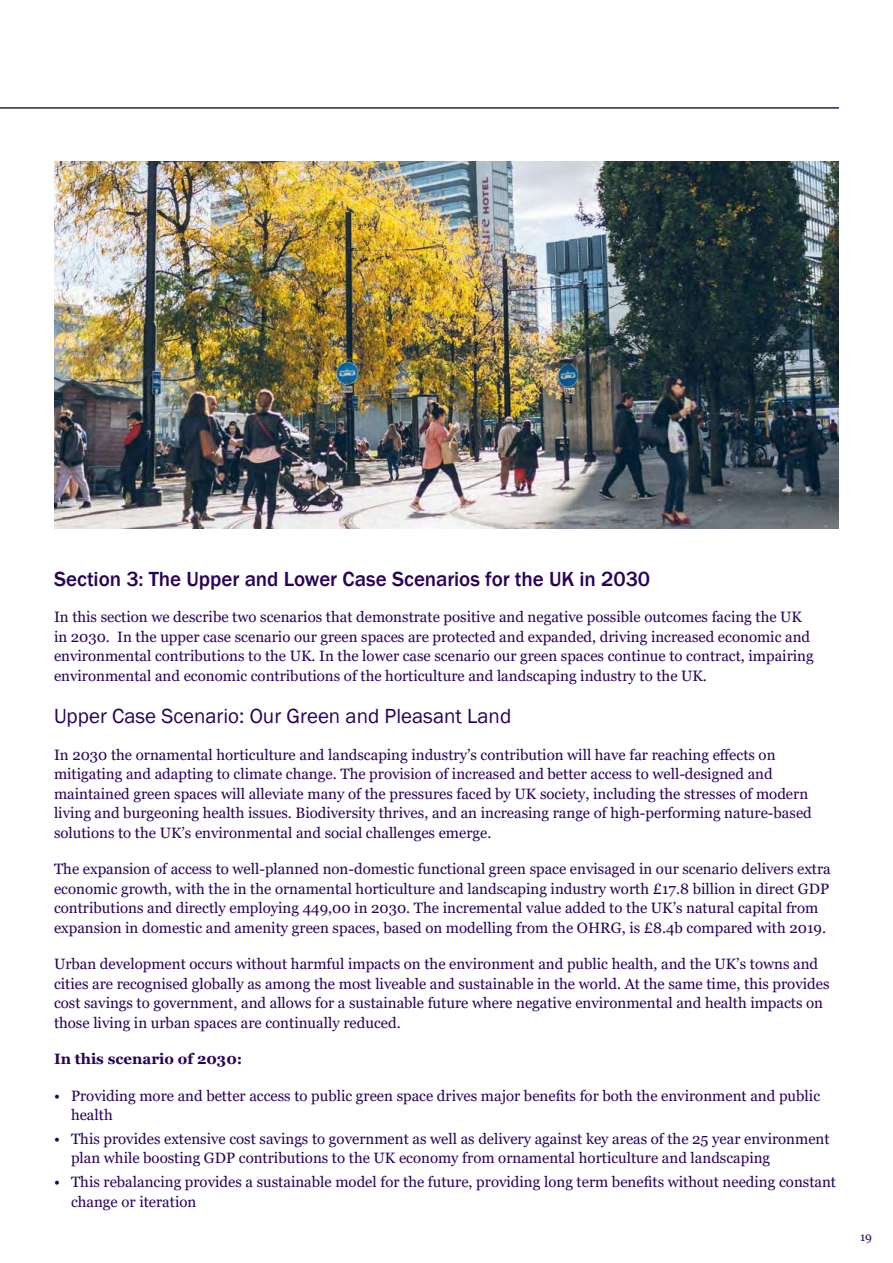
<style>
.page{position:relative;width:893px;height:1263px;background:#fff}
.page>*{position:absolute;margin:0;border:0;box-sizing:border-box;transform-origin:0 0}
.t1{font:500 21px "Franklin Gothic";letter-spacing:-.005em;color:#29005a}
.t2{font:21px "Franklin Gothic";color:#29005a}
.t3{font:15px/19.5px "Georgia";color:#29005a}
.t4{font:700 15px "Georgia";color:#29005a}
.t5{font:12px "Georgia";color:#29005a}
</style>
<div class="page">
<hr style="left:0;top:107px;width:839px;height:2px;background:#301e55">
<img style="left:54px;top:162px;width:785px;height:367px">
<h1 class="t1" style="left:54px;top:566px;width:598px">Section 3: The Upper and Lower Case Scenarios for the UK in 2030</h1>
<p class="t3" style="left:54px;top:608px;width:761px">In this section we describe two scenarios that demonstrate positive and negative possible outcomes facing the UK in 2030. In the upper case scenario our green spaces are protected and expanded, driving increased economic and environmental contributions to the UK. In the lower case scenario our green spaces continue to contract, impairing environmental and economic contributions of the horticulture and landscaping industry to the UK.</p>
<h1 class="t2" style="left:54px;top:703px;width:459px">Upper Case Scenario: Our Green and Pleasant Land</h1>
<p class="t3" style="left:54px;top:745px;width:759px">In 2030 the ornamental horticulture and landscaping industry’s contribution will have far reaching effects on mitigating and adapting to climate change. The provision of increased and better access to well-designed and maintained green spaces will alleviate many of the pressures faced by UK society, including the stresses of modern living and burgeoning health issues. Biodiversity thrives, and an increasing range of high-performing nature-based solutions to the UK’s environmental and social challenges emerge.</p>
<p class="t3" style="left:54px;top:859px;width:778px">The expansion of access to well-planned non-domestic functional green space envisaged in our scenario delivers extra economic growth, with the in the ornamental horticulture and landscaping industry worth £17.8 billion in direct GDP contributions and directly employing 449,00 in 2030. The incremental value added to the UK’s natural capital from expansion in domestic and amenity green spaces, based on modelling from the OHRG, is £8.4b compared with 2019.</p>
<p class="t3" style="left:54px;top:954px;width:777px">Urban development occurs without harmful impacts on the environment and public health, and the UK’s towns and cities are recognised globally as among the most liveable and sustainable in the world. At the same time, this provides cost savings to government, and allows for a sustainable future where negative environmental and health impacts on those living in urban spaces are continually reduced.</p>
<p class="t4" style="left:54px;top:1049px;width:190px">In this scenario of 2030:</p>
<p class="t3" style="left:71px;top:1086px;width:751px;text-indent:-17px">• Providing more and better access to public green space drives major benefits for both the environment and public health</p>
<p class="t3" style="left:71px;top:1129px;width:760px;text-indent:-17px">• This provides extensive cost savings to government as well as delivery against key areas of the 25 year environment plan while boosting GDP contributions to the UK economy from ornamental horticulture and landscaping</p>
<p class="t3" style="left:71px;top:1172px;width:767px;text-indent:-17px">• This rebalancing provides a sustainable model for the future, providing long term benefits without needing constant change or iteration</p>
<p class="t5" style="left:860px;top:1229px;width:13px">19</p>
</div>
